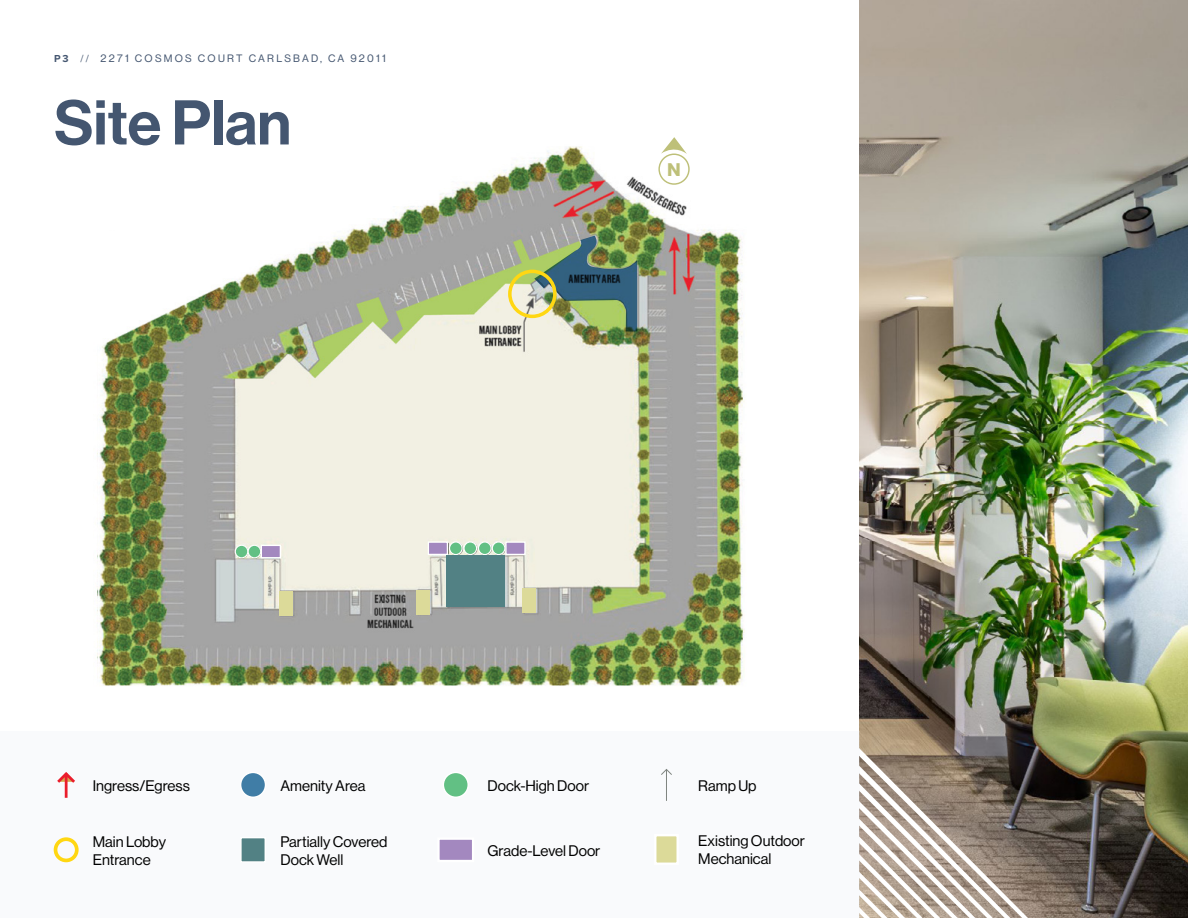
<style>
.page{position:relative;width:1188px;height:918px;background:#fff}
.page>*{position:absolute;margin:0;border:0;box-sizing:border-box;transform-origin:0 0}
.t1{font:61.8px "N Haas Grotesk DS Pro 65 Md";color:#445670}
.t2{font:700 18.15px "Poppins";color:#bec079}
.t3{font:15px/18px "N Haas Grotesk DS Pro 55 Rg";color:#000}
.t4{font:10.5px "N Haas Grotesk DS Pro 55 Rg";letter-spacing:.215em;color:#445670}
.s1{font-family:"Proxima Nova";font-weight:700}
.s2{font-family:"Proxima Nova"}
</style>
<div class="page">
<img style="left:860px;top:0;width:328px;height:918px">
<svg style="left:859px;top:705px;width:169px;height:213px;background:#9a8e83"></svg>
<img style="left:99px;top:146px;width:643px;height:540px">
<img style="left:534px;top:236px;width:103px;height:96px">
<div style="left:235px;top:545px;width:13px;height:13px;background:#62c084;border-radius:50%"></div>
<div style="left:235px;top:545px;width:13px;height:13px;border:1px solid #fff;border-radius:50%"></div>
<div style="left:248px;top:545px;width:13px;height:13px;background:#62c084;border-radius:50%"></div>
<div style="left:248px;top:545px;width:13px;height:13px;border:1px solid #fff;border-radius:50%"></div>
<div style="left:261px;top:545px;width:20px;height:13px;background:#a388bf;border:1px solid #fff"></div>
<svg style="left:464px;top:542px;width:13px;height:13px"></svg>
<div style="left:463px;top:541px;width:14px;height:14px;border:1px solid #fff;border-radius:50%"></div>
<div style="left:450px;top:542px;width:12px;height:13px;background:#62c084;border-radius:50%"></div>
<div style="left:449px;top:541px;width:14px;height:14px;border:1px solid #fff;border-radius:50%"></div>
<div style="left:428px;top:541px;width:20px;height:14px;background:#a388bf;border:1px solid #fff"></div>
<div style="left:492px;top:542px;width:13px;height:13px;background:#62c084;border-radius:50%"></div>
<div style="left:492px;top:541px;width:14px;height:14px;border:1px solid #fff;border-radius:50%"></div>
<div style="left:479px;top:542px;width:12px;height:13px;background:#62c084;border-radius:50%"></div>
<div style="left:478px;top:541px;width:14px;height:14px;border:1px solid #fff;border-radius:50%"></div>
<div style="left:505px;top:541px;width:21px;height:14px;background:#a388bf;border:1px solid #fff"></div>
<div style="left:447px;top:555px;width:58px;height:51px;background:#528184"></div>
<svg style="left:661px;top:137px;width:26px;height:17px"></svg>
<div style="left:658px;top:154px;width:32px;height:31px;border:1px solid #bec079;border-radius:50%"></div>
<div style="left:279px;top:591px;width:13px;height:25px;background:#dcda99"></div>
<div style="left:0;top:731px;width:860px;height:187px;background:#f9fafc"></div>
<svg style="left:57px;top:772px;width:18px;height:26px"></svg>
<div style="left:54px;top:837px;width:25px;height:25px;border:4px solid #ffd712;border-radius:50%"></div>
<div style="left:241px;top:772px;width:25px;height:25px;background:#407da6;border-radius:50%"></div>
<div style="left:240px;top:772px;width:26px;height:26px;border:2px solid #fff;border-radius:50%"></div>
<div style="left:240px;top:837px;width:26px;height:26px;background:#528184;border:2px solid #fff"></div>
<div style="left:437px;top:837px;width:37px;height:25px;background:#a388bf;border:2px solid #fff"></div>
<svg style="left:661px;top:769px;width:11px;height:32px"></svg>
<div style="left:443px;top:772px;width:25px;height:25px;background:#62c084;border-radius:50%"></div>
<div style="left:443px;top:772px;width:26px;height:26px;border:2px solid #fff;border-radius:50%"></div>
<div style="left:654px;top:834px;width:25px;height:31px;background:#dcda99;border:2px solid #fff"></div>
<div style="left:522px;top:589px;width:14px;height:24px;background:#dcda99"></div>
<div style="left:416px;top:590px;width:14px;height:25px;background:#dcda99"></div>
<div style="left:508px;top:270px;width:49px;height:48px;border:4px solid #ffd712;border-radius:50%"></div>
<div style="left:73px;top:113px;width:191px;height:117px;background:#fff"></div>
<p class="t4" style="left:54px;top:53px;width:333px"><span class="s1">P3</span> <span class="s2">//</span> 2271 COSMOS COURT CARLSBAD, CA 92011</p>
<h1 class="t1" style="left:54px;top:87px;width:239px">Site Plan</h1>
<p class="t2" style="left:667px;top:159px;width:15px">N</p>
<p class="t3" style="left:93px;top:776px;width:99px">Ingress/Egress</p>
<p class="t3" style="left:281px;top:776px;width:86px">Amenity Area</p>
<p class="t3" style="left:487px;top:776px;width:103px">Dock-High Door</p>
<p class="t3" style="left:698px;top:776px;width:60px">Ramp Up</p>
<p class="t3" style="left:93px;top:832px;width:75px">Main Lobby<br>Entrance</p>
<p class="t3" style="left:281px;top:832px;width:108px">Partially Covered<br>Dock Well</p>
<p class="t3" style="left:487px;top:841px;width:114px">Grade-Level Door</p>
<p class="t3" style="left:698px;top:832px;width:108px">Existing Outdoor<br>Mechanical</p>
</div>
